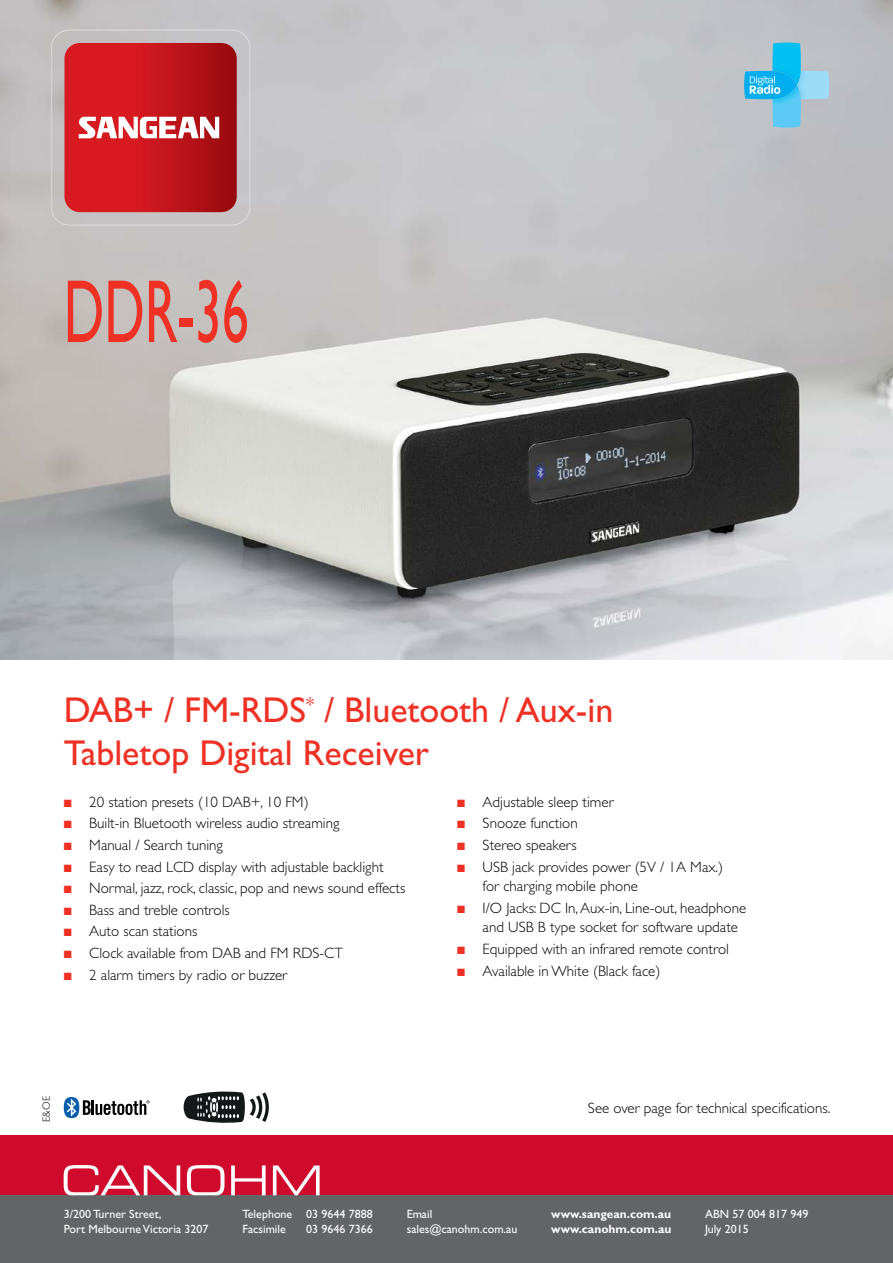
<style>
.page{position:relative;width:893px;height:1263px;background:#fff}
.page>*{position:absolute;margin:0;border:0;box-sizing:border-box;transform-origin:0 0}
.t1{font:90px "Gill Sans Std";color:#ee3124;scale:.6 1}
.t2{font:36px/43.2px "Gill Sans Std";color:#ee3124}
.t3{font:300 15px/19.5px "Gill Sans Std";color:#000}
.t4{font:12px/15px "Gill Sans Std";color:#fff}
.t5{font:700 12px/15px "Gill Sans Std";color:#fff}
.t6{font:300 10.5px "Gill Sans Std";color:#000}
.s1{color:#ee3124}
</style>
<div class="page">
<img style="left:0;top:0;width:893px;height:659px">
<div style="left:0;top:1135px;width:893px;height:128px;background:#636466"></div>
<div style="left:0;top:1135px;width:893px;height:60px;background:#cf0a2c"></div>
<svg style="left:64px;top:1165px;width:256px;height:30px"></svg>
<svg style="left:744px;top:43px;width:85px;height:85px;background:#7ac3de"></svg>
<div style="left:51px;top:30px;width:199px;height:195px;border:1px solid #dcddde;border-radius:18px"></div>
<svg style="left:64px;top:43px;width:173px;height:169px;background:#c7262b"></svg>
<svg style="left:64px;top:1097px;width:86px;height:21px"></svg>
<svg style="left:184px;top:1091px;width:85px;height:32px"></svg>
<h1 class="t1" style="left:64px;top:260px;width:310px">DDR-36</h1>
<h2 class="t2" style="left:64px;top:688px;width:551px">DAB+ / FM-RDS<sup>*</sup> / Bluetooth / Aux-in<br>Tabletop Digital Receiver</h2>
<p class="t3" style="left:64px;top:792px;width:246px"><span class="s1">■</span> 20 station presets (10 DAB+, 10 FM)</p>
<p class="t3" style="left:64px;top:814px;width:277px"><span class="s1">■</span> Built-in Bluetooth wireless audio streaming</p>
<p class="t3" style="left:64px;top:835px;width:161px"><span class="s1">■</span> Manual / Search tuning</p>
<p class="t3" style="left:64px;top:857px;width:321px"><span class="s1">■</span> Easy to read LCD display with adjustable backlight</p>
<p class="t3" style="left:64px;top:879px;width:343px"><span class="s1">■</span> Normal, jazz, rock, classic, pop and news sound effects</p>
<p class="t3" style="left:64px;top:900px;width:168px"><span class="s1">■</span> Bass and treble controls</p>
<p class="t3" style="left:64px;top:922px;width:135px"><span class="s1">■</span> Auto scan stations</p>
<p class="t3" style="left:64px;top:943px;width:281px"><span class="s1">■</span> Clock available from DAB and FM RDS-CT</p>
<p class="t3" style="left:64px;top:965px;width:225px"><span class="s1">■</span> 2 alarm timers by radio or buzzer</p>
<p class="t3" style="left:457px;top:792px;width:158px"><span class="s1">■</span> Adjustable sleep timer</p>
<p class="t3" style="left:457px;top:814px;width:122px"><span class="s1">■</span> Snooze function</p>
<p class="t3" style="left:457px;top:835px;width:121px"><span class="s1">■</span> Stereo speakers</p>
<p class="t3" style="left:483px;top:857px;width:242px;text-indent:-26px"><span class="s1">■</span> USB jack provides power (5V / 1A Max.) for charging mobile phone</p>
<p class="t3" style="left:483px;top:898px;width:265px;text-indent:-26px"><span class="s1">■</span> I/O Jacks: DC In, Aux-in, Line-out, headphone and USB B type socket for software update</p>
<p class="t3" style="left:457px;top:939px;width:273px"><span class="s1">■</span> Equipped with an infrared remote control</p>
<p class="t3" style="left:457px;top:961px;width:205px"><span class="s1">■</span> Available in White (Black face)</p>
<p class="t6" style="left:40px;top:1122px;width:27px;rotate:-90deg">E&amp;OE</p>
<p class="t3" style="left:588px;top:1098px;width:244px">See over page for technical specifications.</p>
<p class="t4" style="left:64px;top:1207px;width:146px">3/200 Turner Street,<br>Port Melbourne Victoria 3207</p>
<p class="t4" style="left:242px;top:1207px;width:132px">Telephone 03 9644 7888<br>Facsimile</p>
<p class="t4" style="left:306px;top:1222px;width:68px">03 9646 7366</p>
<p class="t4" style="left:407px;top:1207px;width:112px">Email sales@canohm.com.au</p>
<p class="t5" style="left:551px;top:1206px;width:122px">www.sangean.com.au www.canohm.com.au</p>
<p class="t4" style="left:705px;top:1207px;width:105px">ABN 57 004 817 949<br>July 2015</p>
</div>
